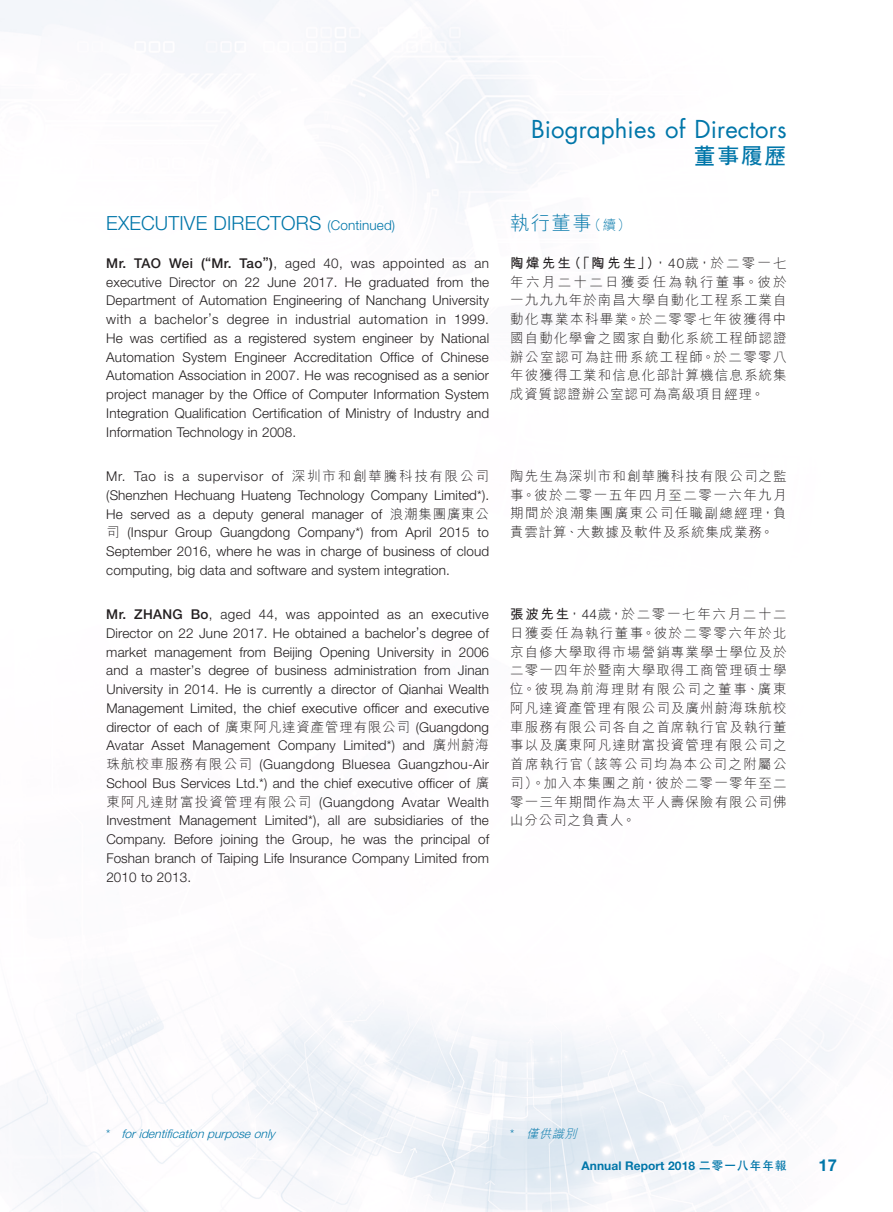
<style>
.page{position:relative;width:893px;height:1212px;background:#fff}
.page>*{position:absolute;margin:0;border:0;box-sizing:border-box;transform-origin:0 0}
.t1{font:24px "Futura Std";letter-spacing:.005em;color:#0076a9}
.t2{font:700 22.5px "C Hei 2 HK";color:#0076a9}
.t3{font:300 19.5px "Helvetica Neue LT Std";letter-spacing:.01em;color:#0076a9}
.t4{font:300 19.5px "M Hei HK";color:#0076a9}
.t5{font:700 16.5px "Helvetica Neue LT Std";color:#0076a9}
.t6{font:300 13.5px/18.8px "Helvetica Neue LT Std";letter-spacing:.01em;color:#231f20;text-align:justify}
.t7{font:300 13.5px/18.8px "M Hei HK";letter-spacing:.08em;color:#231f20;text-align:justify}
.t8{font:italic 300 12px "Helvetica Neue LT Std";color:#0076a9}
.t9{font:700 12px "Helvetica Neue LT Std";letter-spacing:.005em;color:#0076a9}
.t10{font:italic 300 12px "M Hei HK";color:#0076a9}
.s1{font-size:13.5px}
.s2{font-weight:500}
.s3{font-family:"M Hei HK"}
.s4{font-weight:700}
.s5{font-family:"Helvetica Neue LT Std"}
.s6{font-style:normal}
.s7{font-family:"Helvetica Neue LT Std";font-style:normal}
.s8{font-family:"C Hei 2 HK"}
</style>
<div class="page">
<img style="left:0;top:0;width:836px;height:1212px">
<h3 class="t3" style="left:106px;top:211px;width:290px">EXECUTIVE DIRECTORS <span class="s1">(Continued)</span></h3>
<p class="t6" style="left:106px;top:253px;width:384px"><span class="s2">Mr. TAO Wei (“Mr. Tao”)</span>, aged 40, was appointed as an executive Director on 22 June 2017. He graduated from the Department of Automation Engineering of Nanchang University with a bachelor’s degree in industrial automation in 1999.<br>He was certified as a registered system engineer by National Automation System Engineer Accreditation Office of Chinese Automation Association in 2007. He was recognised as a senior project manager by the Office of Computer Information System Integration Qualification Certification of Ministry of Industry and Information Technology in 2008.</p>
<p class="t6" style="left:106px;top:466px;width:384px">Mr. Tao is a supervisor of <span class="s3">深圳市和創華騰科技有限公司</span>(Shenzhen Hechuang Huateng Technology Company Limited*).<br>He served as a deputy general manager of <span class="s3">浪潮集團廣東公司</span> (Inspur Group Guangdong Company*) from April 2015 to September 2016, where he was in charge of business of cloud computing, big data and software and system integration.</p>
<p class="t6" style="left:106px;top:604px;width:384px"><span class="s2">Mr. ZHANG Bo</span>, aged 44, was appointed as an executive Director on 22 June 2017. He obtained a bachelor’s degree of market management from Beijing Opening University in 2006 and a master’s degree of business administration from Jinan University in 2014. He is currently a director of Qianhai Wealth Management Limited, the chief executive officer and executive director of each of <span class="s3">廣東阿凡達資產管理有限公司</span> (Guangdong Avatar Asset Management Company Limited*) and <span class="s3">廣州蔚海珠航校車服務有限公司</span> (Guangdong Bluesea Guangzhou-Air School Bus Services Ltd.*) and the chief executive officer of <span class="s3">廣東阿凡達財富投資管理有限公司</span> (Guangdong Avatar Wealth Investment Management Limited*), all are subsidiaries of the Company. Before joining the Group, he was the principal of Foshan branch of Taiping Life Insurance Company Limited from 2010 to 2013.</p>
<h1 class="t1" style="left:531px;top:114px;width:257px">Biographies of Directors</h1>
<h2 class="t2" style="left:693px;top:144px;width:95px">董事履歷</h2>
<h3 class="t4" style="left:510px;top:213px;width:122px">執行董事<span class="s1">（續）</span></h3>
<p class="t7" style="left:510px;top:253px;width:278px"><span class="s4">陶煒先生（「陶先生」）</span>，<span class="s5">40</span>歲，於二零一七年六月二十二日獲委任為執行董事。彼於一九九九年於南昌大學自動化工程系工業自動化專業本科畢業。於二零零七年彼獲得中國自動化學會之國家自動化系統工程師認證辦公室認可為註冊系統工程師。於二零零八年彼獲得工業和信息化部計算機信息系統集成資質認證辦公室認可為高級項目經理。</p>
<p class="t7" style="left:510px;top:466px;width:278px">陶先生為深圳市和創華騰科技有限公司之監事。彼於二零一五年四月至二零一六年九月期間於浪潮集團廣東公司任職副總經理，負責雲計算、大數據及軟件及系統集成業務。</p>
<p class="t7" style="left:510px;top:604px;width:278px"><span class="s4">張波先生</span>，<span class="s5">44</span>歲，於二零一七年六月二十二日獲委任為執行董事。彼於二零零六年於北京自修大學取得市場營銷專業學士學位及於二零一四年於暨南大學取得工商管理碩士學位。彼現為前海理財有限公司之董事、廣東阿凡達資產管理有限公司及廣州蔚海珠航校車服務有限公司各自之首席執行官及執行董事以及廣東阿凡達財富投資管理有限公司之首席執行官（該等公司均為本公司之附屬公司）。加入本集團之前，彼於二零一零年至二零一三年期間作為太平人壽保險有限公司佛山分公司之負責人。</p>
<p class="t8" style="left:106px;top:1126px;width:170px"><span class="s6">*</span> foridentificationpurposeonly</p>
<p class="t10" style="left:510px;top:1127px;width:71px"><span class="s7">*</span> 僅供識別</p>
<p class="t9" style="left:581px;top:1158px;width:207px">Annual Report 2018 <span class="s8">二零一八年年報</span></p>
<p class="t5" style="left:818px;top:1155px;width:20px">17</p>
</div>
